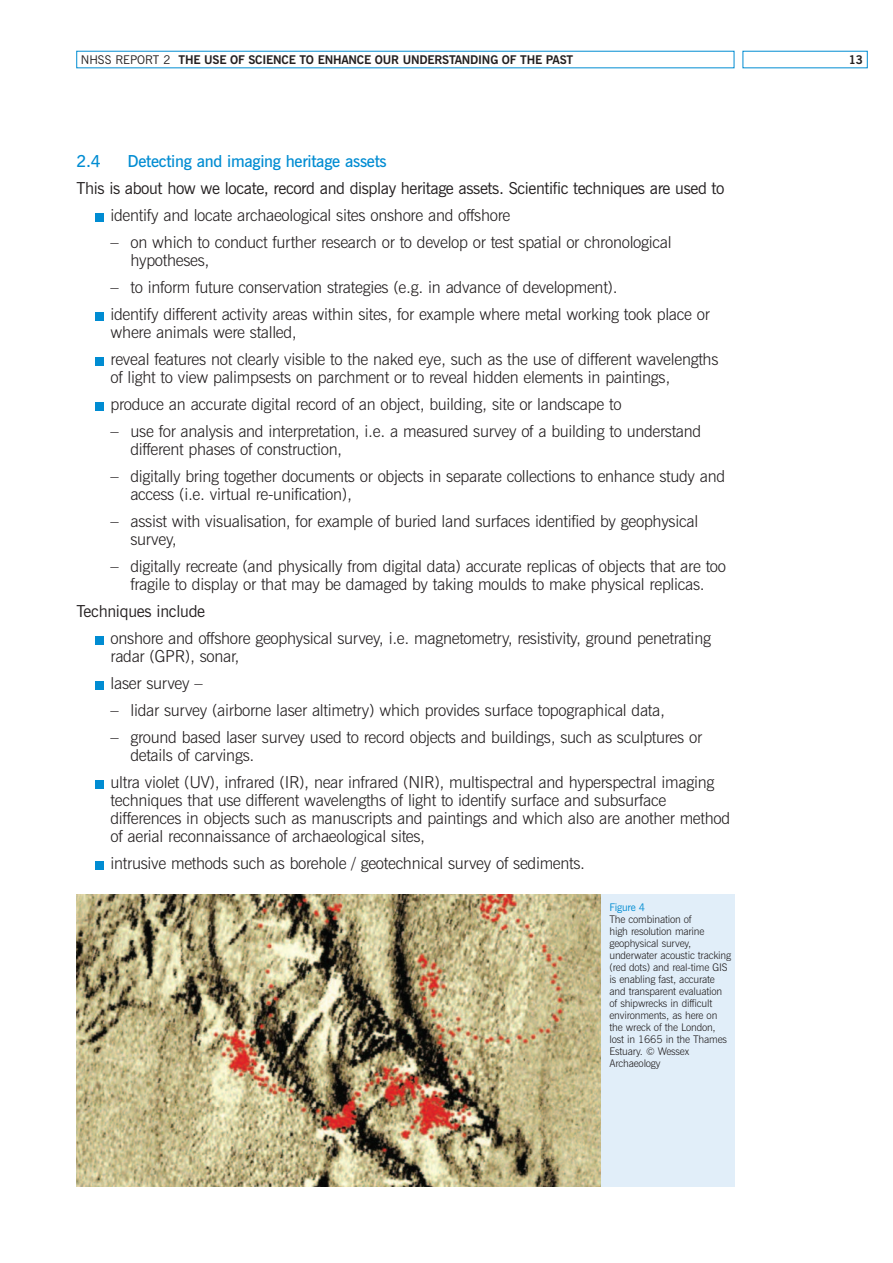
<style>
.page{position:relative;width:893px;height:1263px;background:#fff}
.page>*{position:absolute;margin:0;border:0;box-sizing:border-box;transform-origin:0 0}
.t1{font:300 16.5px/18px "News Gothic BT";letter-spacing:-.02em;color:#231f20}
.t2{font:16.5px/27px "News Gothic BT";letter-spacing:-.025em;color:#231f20}
.t3{font:600 16.5px "News Gothic BT";letter-spacing:-.02em;color:#008cd2}
.t4{font:700 12px "News Gothic BT";letter-spacing:-.02em;color:#231f20}
.t5{font:300 10.5px/12px "News Gothic BT";letter-spacing:-.02em;color:#231f20}
.s1{font-weight:400}
.s2{font-weight:300}
.s3{font-weight:400;color:#008cd2}
</style>
<div class="page">
<div style="left:95px;top:213px;width:9px;height:8px;background:#008cd2"></div>
<div style="left:95px;top:312px;width:9px;height:8px;background:#008cd2"></div>
<div style="left:95px;top:357px;width:9px;height:8px;background:#008cd2"></div>
<div style="left:95px;top:402px;width:9px;height:8px;background:#008cd2"></div>
<div style="left:95px;top:636px;width:9px;height:8px;background:#008cd2"></div>
<div style="left:95px;top:681px;width:9px;height:8px;background:#008cd2"></div>
<div style="left:95px;top:780px;width:9px;height:8px;background:#008cd2"></div>
<div style="left:95px;top:861px;width:9px;height:8px;background:#008cd2"></div>
<img style="left:77px;top:894px;width:524px;height:292px">
<div style="left:601px;top:894px;width:133px;height:292px;background:#e1eef9"></div>
<p class="t4" style="left:81px;top:56px;width:494px"><span class="s1">NHSS REPORT 2</span> THE USE OF SCIENCE TO ENHANCE OUR UNDERSTANDING OF THE PAST</p>
<p class="t4" style="left:849px;top:56px;width:16px">13</p>
<h3 class="t3" style="left:77px;top:155px;width:26px">2.4</h3>
<h3 class="t3" style="left:128px;top:155px;width:261px">Detecting and imaging heritage assets</h3>
<p class="t2" style="left:111px;top:176px;width:615px;text-indent:-34px">This is about how we locate, record and display heritage assets. Scientific techniques are used to <span class="s2">identify and locate archaeological sites onshore and offshore</span></p>
<p class="t1" style="left:130px;top:235px;width:543px;text-indent:-20px">– on which to conduct further research or to develop or test spatial or chronological hypotheses,</p>
<p class="t1" style="left:111px;top:275px;width:601px;line-height:27px">– to inform future conservation strategies (e.g. in advance of development).<br>identify different activity areas within sites, for example where metal working took place or</p>
<p class="t1" style="left:111px;top:320px;width:609px;line-height:27px">where animals were stalled,<br>reveal features not clearly visible to the naked eye, such as the use of different wavelengths</p>
<p class="t1" style="left:111px;top:365px;width:561px;line-height:27px">of light to view palimpsests on parchment or to reveal hidden elements in paintings, produce an accurate digital record of an object, building, site or landscape to</p>
<p class="t1" style="left:130px;top:424px;width:572px;text-indent:-20px">– use for analysis and interpretation, i.e. a measured survey of a building to understand different phases of construction,</p>
<p class="t1" style="left:130px;top:469px;width:596px;text-indent:-20px">– digitally bring together documents or objects in separate collections to enhance study and access (i.e. virtual re-unification),</p>
<p class="t1" style="left:130px;top:514px;width:569px;text-indent:-20px">– assist with visualisation, for example of buried land surfaces identified by geophysical survey,</p>
<p class="t1" style="left:111px;top:559px;width:617px;text-align:center">– digitally recreate (and physically from digital data) accurate replicas of objects that are too fragile to display or that may be damaged by taking moulds to make physical replicas.</p>
<p class="t1" style="left:111px;top:599px;width:602px;line-height:27px;text-indent:-34px"><span class="s1">Techniques include<br></span>onshore and offshore geophysical survey, i.e. magnetometry, resistivity, ground penetrating</p>
<p class="t1" style="left:111px;top:644px;width:130px;line-height:27px">radar (GPR), sonar, laser survey –</p>
<p class="t1" style="left:111px;top:703px;width:556px">– lidar survey (airborne laser altimetry) which provides surface topographical data,</p>
<p class="t1" style="left:130px;top:730px;width:573px;text-indent:-20px">– ground based laser survey used to record objects and buildings, such as sculptures or details of carvings.</p>
<p class="t1" style="left:111px;top:775px;width:621px">ultra violet (UV), infrared (IR), near infrared (NIR), multispectral and hyperspectral imaging techniques that use different wavelengths of light to identify surface and subsurface differences in objects such as manuscripts and paintings and which also are another method of aerial reconnaissance of archaeological sites,</p>
<p class="t1" style="left:111px;top:856px;width:476px">intrusive methods such as borehole / geotechnical survey of sediments.</p>
<p class="t5" style="left:609px;top:902px;width:123px"><span class="s3">Figure 4<br></span>The combination of<br>high resolution marine geophysical survey, underwater acoustic tracking (red dots) and real-time GIS is enabling fast, accurate and transparent evaluation of shipwrecks in difficult environments, as here on the wreck of the London, lost in 1665 in the Thames<br>Estuary. © Wessex<br>Archaeology</p>
</div>
